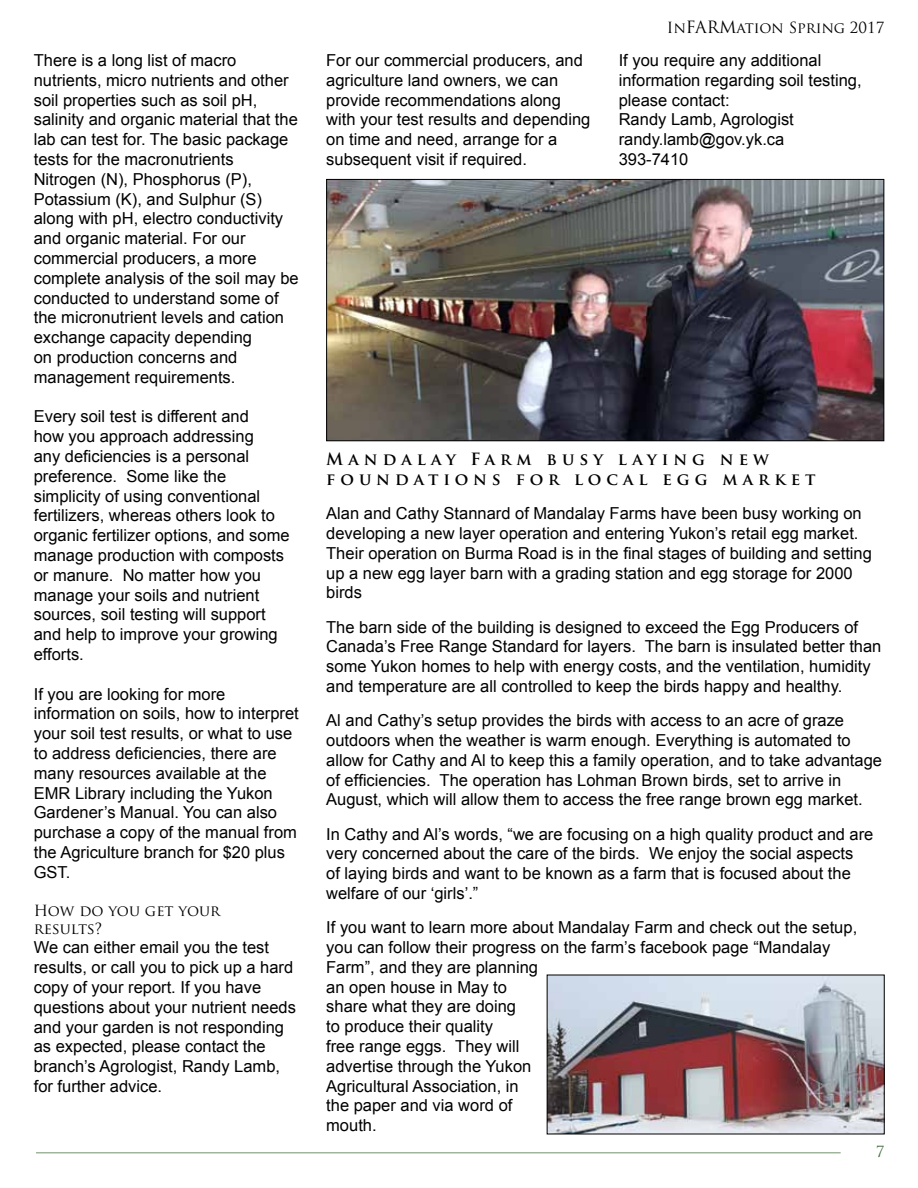
<style>
.page{position:relative;width:918px;height:1188px;background:#fff}
.page>*{position:absolute;margin:0;border:0;box-sizing:border-box;transform-origin:0 0}
.t1{font:16.5px/19.8px "Arial";color:#000}
.t2{font:700 16.5px/19.8px "Trajan Pro";letter-spacing:.3em;color:#000}
.t3{font:15px/18px "Trajan Pro";color:#000}
.t4{font:15px "Trajan Pro";color:#406c3a}
.s1{font-size:16.5px}
</style>
<div class="page">
<hr style="left:36px;top:1152px;width:805px;height:2px;background:#406c3a">
<img style="left:328px;top:181px;width:554px;height:258px">
<div style="left:326px;top:179px;width:558px;height:262px;border:1px solid #000"></div>
<img style="left:549px;top:977px;width:334px;height:155px">
<p class="t1" style="left:34px;top:50px;width:267px">There is a long list of macro nutrients, micro nutrients and other soil properties such as soil pH, salinity and organic material that the lab can test for. The basic package tests for the macronutrients<br>Nitrogen (N), Phosphorus (P),<br>Potassium (K), and Sulphur (S) along with pH, electro conductivity and organic material. For our commercial producers, a more complete analysis of the soil may be conducted to understand some of the micronutrient levels and cation exchange capacity depending<br>on production concerns and management requirements.</p>
<p class="t1" style="left:34px;top:407px;width:257px">Every soil test is different and<br>how you approach addressing<br>any deficiencies is a personal preference. Some like the simplicity of using conventional fertilizers, whereas others look to organic fertilizer options, and some manage production with composts or manure. No matter how you manage your soils and nutrient sources, soil testing will support and help to improve your growing efforts.</p>
<p class="t1" style="left:34px;top:684px;width:267px">If you are looking for more information on soils, how to interpret your soil test results, or what to use to address deficiencies, there are many resources available at the<br>EMR Library including the Yukon<br>Gardener’s Manual. You can also purchase a copy of the manual from the Agriculture branch for $20 plus<br>GST.</p>
<p class="t3" style="left:34px;top:901px;width:188px">How do you get your results?</p>
<p class="t1" style="left:34px;top:938px;width:264px">We can either email you the test results, or call you to pick up a hard copy of your report. If you have questions about your nutrient needs and your garden is not responding as expected, please contact the branch’s Agrologist, Randy Lamb, for further advice.</p>
<p class="t3" style="left:667px;top:19px;width:219px">In<span class="s1">FARM</span>ation Spring 2017</p>
<p class="t1" style="left:326px;top:50px;width:266px">For our commercial producers, and agriculture land owners, we can provide recommendations along with your test results and depending on time and need, arrange for a subsequent visit if required.</p>
<p class="t1" style="left:619px;top:50px;width:245px">If you require any additional information regarding soil testing, please contact:<br>Randy Lamb, Agrologist randy.lamb@gov.yk.ca<br>393-7410</p>
<p class="t2" style="left:326px;top:450px;width:491px">Mandalay Farm busy laying new foundations for local egg market</p>
<p class="t1" style="left:326px;top:504px;width:547px">Alan and Cathy Stannard of Mandalay Farms have been busy working on developing a new layer operation and entering Yukon’s retail egg market.<br>Their operation on Burma Road is in the final stages of building and setting up a new egg layer barn with a grading station and egg storage for 2000 birds</p>
<p class="t1" style="left:326px;top:617px;width:557px">The barn side of the building is designed to exceed the Egg Producers of Canada’s Free Range Standard for layers. The barn is insulated better than some Yukon homes to help with energy costs, and the ventilation, humidity and temperature are all controlled to keep the birds happy and healthy.</p>
<p class="t1" style="left:326px;top:711px;width:557px">Al and Cathy’s setup provides the birds with access to an acre of graze outdoors when the weather is warm enough. Everything is automated to allow for Cathy and Al to keep this a family operation, and to take advantage of efficiencies. The operation has Lohman Brown birds, set to arrive in August, which will allow them to access the free range brown egg market.</p>
<p class="t1" style="left:326px;top:824px;width:549px">In Cathy and Al’s words, “we are focusing on a high quality product and are very concerned about the care of the birds. We enjoy the social aspects<br>of laying birds and want to be known as a farm that is focused about the welfare of our ‘girls’.”</p>
<p class="t1" style="left:326px;top:918px;width:533px">If you want to learn more about Mandalay Farm and check out the setup, you can follow their progress on the farm’s facebook page “Mandalay<br>Farm”, and they are planning<br>an open house in May to<br>share what they are doing<br>to produce their quality<br>free range eggs. They will<br>advertise through the Yukon<br>Agricultural Association, in<br>the paper and via word of<br>mouth.</p>
<p class="t4" style="left:876px;top:1142px;width:10px">7</p>
</div>
